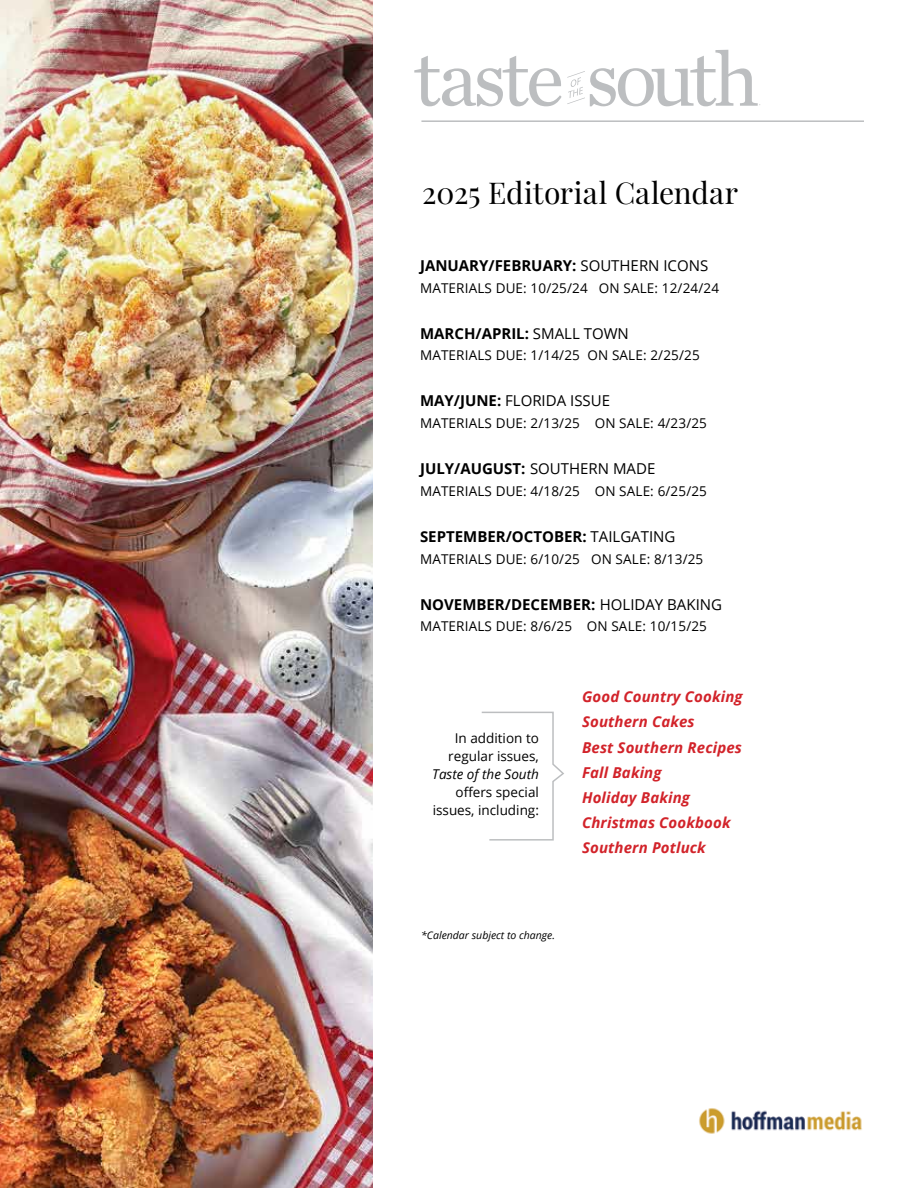
<style>
.page{position:relative;width:918px;height:1188px;background:#fff}
.page>*{position:absolute;margin:0;border:0;box-sizing:border-box;transform-origin:0 0}
.t1{font:30px "Playfair Display";letter-spacing:-.005em;color:#000}
.t2{font:700 15px "Open Sans";color:#000}
.t3{font:italic 700 15px/25.2px "Open Sans";letter-spacing:.01em;color:#d2232a}
.t4{font:15px "Open Sans";color:#000}
.t5{font:13.5px/18px "Open Sans";letter-spacing:.01em;color:#000;text-align:center}
.t6{font:italic 13.5px "Open Sans";color:#000}
.t7{font:italic 10.5px "Open Sans";color:#000}
.s1{font-weight:400}
.s2{font-weight:700}
</style>
<div class="page">
<img style="left:699px;top:1108px;width:163px;height:26px">
<svg style="left:414px;top:50px;width:346px;height:56px"></svg>
<hr style="left:421px;top:120px;width:443px;height:2px;background:#bcbec0">
<img style="left:0;top:0;width:373px;height:1188px">
<svg style="left:481px;top:711px;width:83px;height:130px"></svg>
<h1 class="t1" style="left:422px;top:174px;width:317px">2025 Editorial Calendar</h1>
<p class="t2" style="left:420px;top:255px;width:290px">JANUARY/FEBRUARY: <span class="s1">SOUTHERN ICONS</span></p>
<p class="t5" style="left:420px;top:278px;width:301px">MATERIALS DUE: 10/25/24 ON SALE: 12/24/24</p>
<p class="t2" style="left:420px;top:323px;width:210px">MARCH/APRIL: <span class="s1">SMALL TOWN</span></p>
<p class="t5" style="left:420px;top:346px;width:281px">MATERIALS DUE: 1/14/25 ON SALE: 2/25/25</p>
<p class="t4" style="left:420px;top:391px;width:192px"><span class="s2">MAY/JUNE:</span> FLORIDA ISSUE</p>
<p class="t5" style="left:420px;top:414px;width:288px">MATERIALS DUE: 2/13/25 ON SALE: 4/23/25</p>
<p class="t2" style="left:420px;top:458px;width:237px">JULY/AUGUST: <span class="s1">SOUTHERN MADE</span></p>
<p class="t5" style="left:420px;top:482px;width:288px">MATERIALS DUE: 4/18/25 ON SALE: 6/25/25</p>
<p class="t2" style="left:420px;top:526px;width:257px">SEPTEMBER/OCTOBER: <span class="s1">TAILGATING</span></p>
<p class="t5" style="left:420px;top:549px;width:285px">MATERIALS DUE: 6/10/25 ON SALE: 8/13/25</p>
<p class="t2" style="left:420px;top:594px;width:304px">NOVEMBER/DECEMBER: <span class="s1">HOLIDAY BAKING</span></p>
<p class="t5" style="left:420px;top:617px;width:288px">MATERIALS DUE: 8/6/25 ON SALE: 10/15/25</p>
<p class="t5" style="left:448px;top:729px;width:92px">In addition to regular issues,</p>
<p class="t6" style="left:432px;top:765px;width:108px">Taste of the South</p>
<p class="t5" style="left:433px;top:783px;width:108px;text-align:right">offers special issues, including:</p>
<p class="t3" style="left:582px;top:684px;width:162px">Good Country Cooking<br>Southern Cakes<br>Best Southern Recipes<br>Fall Baking<br>Holiday Baking<br>Christmas Cookbook<br>Southern Potluck</p>
<p class="t7" style="left:421px;top:928px;width:135px">*Calendar subject to change.</p>
</div>
